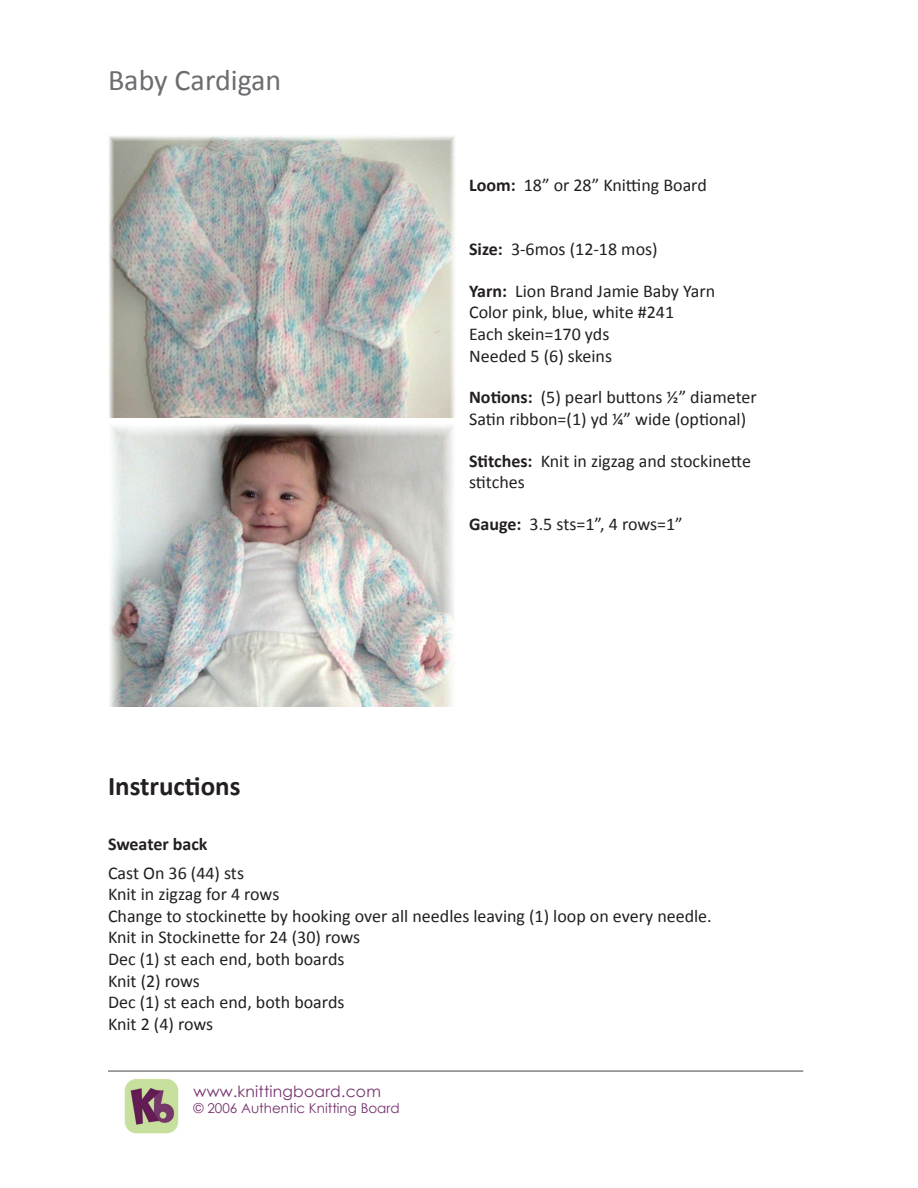
<style>
.page{position:relative;width:918px;height:1188px;background:#fff}
.page>*{position:absolute;margin:0;border:0;box-sizing:border-box;transform-origin:0 0}
.t1{font:30px "Calibri";color:#6c6d70}
.t2{font:700 27px "Calibri";color:#231f20}
.t3{font:18px/21.6px "Calibri";color:#231f20}
.t4{font:700 18px "Calibri";color:#231f20}
.t5{font:15.6px "Century Gothic";letter-spacing:.015em;color:#76316e}
.t6{font:13.5px "Century Gothic";color:#76316e}
.s1{font-weight:700}
</style>
<div class="page">
<img style="left:124px;top:1078px;width:55px;height:56px">
<hr style="left:108px;top:1070px;width:695px;height:2px;background:#808285">
<img style="left:108px;top:135px;width:348px;height:283px">
<img style="left:110px;top:424px;width:344px;height:282px">
<h1 class="t1" style="left:108px;top:61px;width:175px">Baby Cardigan</h1>
<h2 class="t2" style="left:108px;top:769px;width:134px">Instructions</h2>
<p class="t3" style="left:469px;top:175px;width:239px"><span class="s1">Loom:</span> 18” or 28” Knitting Board</p>
<p class="t3" style="left:469px;top:238px;width:190px"><span class="s1">Size:</span> 3-6mos (12-18 mos)</p>
<p class="t3" style="left:469px;top:280px;width:248px"><span class="s1">Yarn:</span> Lion Brand Jamie Baby Yarn<br>Color pink, blue, white #241<br>Each skein=170 yds<br>Needed 5 (6) skeins</p>
<p class="t3" style="left:469px;top:387px;width:289px"><span class="s1">Notions:</span> (5) pearl buttons ½” diameter<br>Satin ribbon=(1) yd ¼” wide (optional)</p>
<p class="t3" style="left:469px;top:450px;width:283px"><span class="s1">Stitches:</span> Knit in zigzag and stockinette stitches</p>
<p class="t3" style="left:469px;top:514px;width:215px"><span class="s1">Gauge:</span> 3.5 sts=1”, 4 rows=1”</p>
<p class="t4" style="left:108px;top:833px;width:101px">Sweater back</p>
<p class="t3" style="left:108px;top:862px;width:605px">Cast On 36 (44) sts<br>Knit in zigzag for 4 rows<br>Change to stockinette by hooking over all needles leaving (1) loop on every needle.<br>Knit in Stockinette for 24 (30) rows<br>Dec (1) st each end, both boards<br>Knit (2) rows<br>Dec (1) st each end, both boards<br>Knit 2 (4) rows</p>
<p class="t5" style="left:194px;top:1080px;width:189px">www.knittingboard.com</p>
<p class="t6" style="left:194px;top:1099px;width:208px">© 2006 Authentic Knitting Board</p>
</div>
